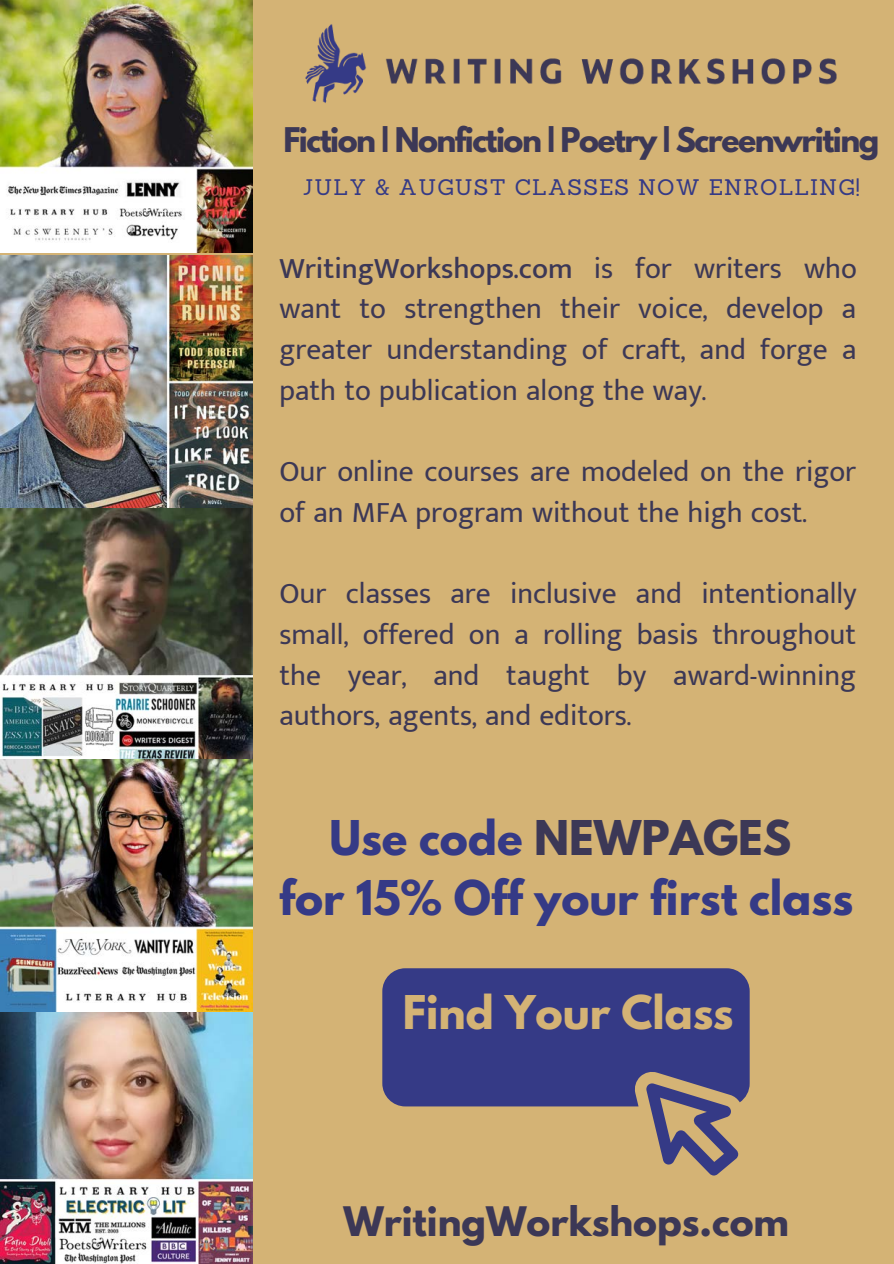
<style>
.page{position:relative;width:894px;height:1264px;background:#fff}
.page>*{position:absolute;margin:0;border:0;box-sizing:border-box;transform-origin:0 0}
.t1{font:700 42.45px "League Spartan";color:#353a86}
.t2{font:700 42.45px "League Spartan";color:#3c3856}
.t3{font:700 41.25px "League Spartan";color:#d4b375}
.t4{font:700 36px "League Spartan";color:#3c3856}
.t5{font:700 30.15px "League Spartan";letter-spacing:-.05em;color:#3c3856}
.t6{font:29.4px/40.7px "Mukta Malar";color:#3c3856;text-align:justify}
.t7{font:21.9px "Sanchez";letter-spacing:.05em;color:#353a86}
.s1{font-weight:500}
.s2{color:#353a86}
</style>
<div class="page">
<div style="left:239px;top:0;width:654px;height:1263px;background:#d4b375"></div>
<img style="left:305px;top:24px;width:532px;height:79px">
<svg style="left:650px;top:1106px;width:88px;height:69px"></svg>
<div style="left:382px;top:968px;width:367px;height:138px;background:#353a86"></div>
<img style="left:0;top:0;width:252px;height:252px">
<img style="left:0;top:256px;width:252px;height:1007px">
<p class="t5" style="left:283px;top:124px;width:597px">Fiction | Nonfiction | Poetry | Screenwriting</p>
<p class="t7" style="left:303px;top:173px;width:558px">JULY &amp; AUGUST CLASSES NOW ENROLLING!</p>
<p class="t6" style="left:279px;top:247px;width:578px"><span class="s1">WritingWorkshops.com</span> is for writers who want to strengthen their voice, develop a greater understanding of craft, and forge a path to publication along the way.</p>
<p class="t6" style="left:279px;top:450px;width:578px">Our online courses are modeled on the rigor of an MFA program without the high cost.</p>
<p class="t6" style="left:279px;top:572px;width:579px">Our classes are inclusive and intentionally small, offered on a rolling basis throughout the year, and taught by award-winning authors, agents, and editors.</p>
<p class="t2" style="left:329px;top:817px;width:463px"><span class="s2">Use code</span> NEWPAGES</p>
<p class="t1" style="left:279px;top:876px;width:575px">for 15% Off your first class</p>
<p class="t3" style="left:402px;top:991px;width:332px">Find Your Class</p>
<p class="t4" style="left:343px;top:1203px;width:447px">WritingWorkshops.com</p>
</div>
